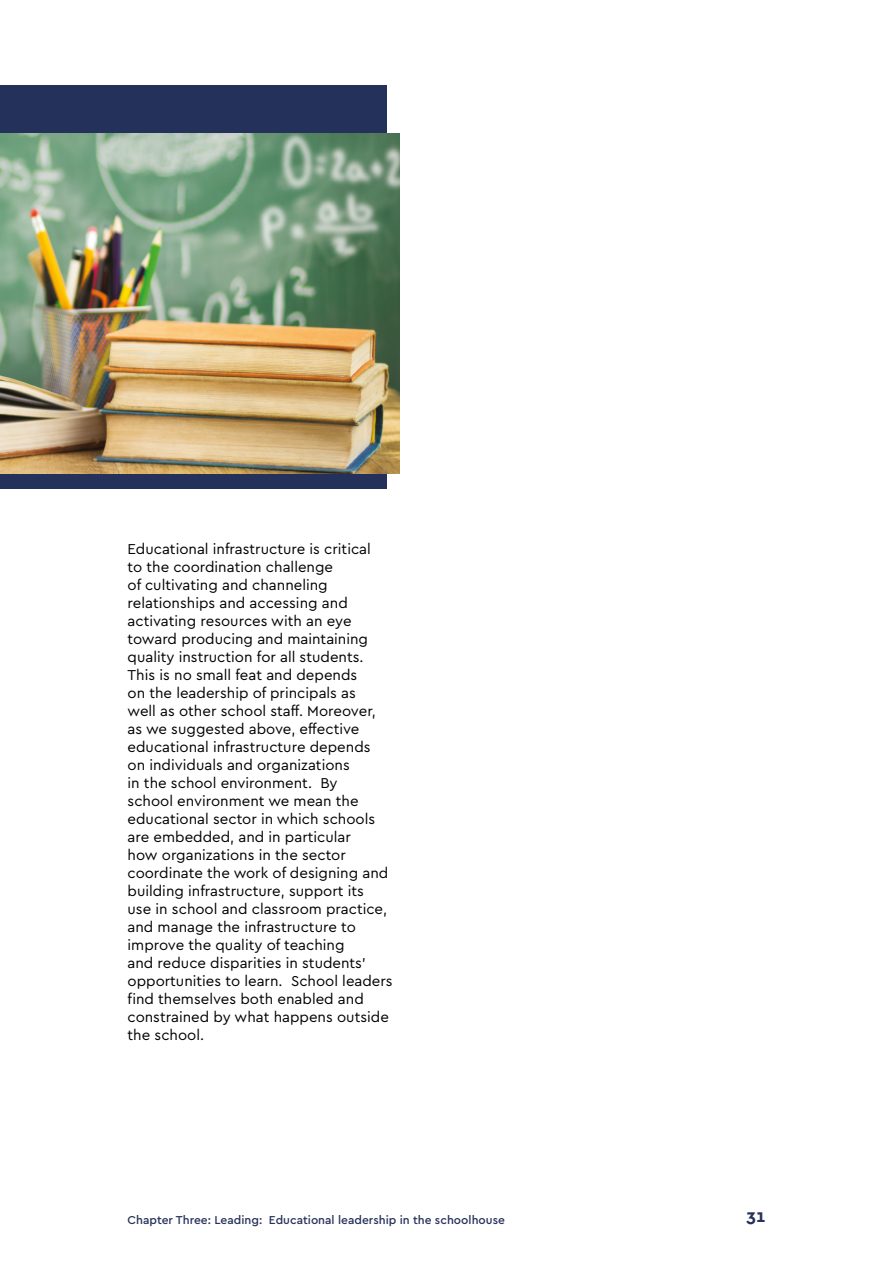
<style>
.page{position:relative;width:893px;height:1263px;background:#fff}
.page>*{position:absolute;margin:0;border:0;box-sizing:border-box;transform-origin:0 0}
.t1{font:700 18px "Cera Pro";color:#27315a}
.t2{font:15px/18px "Cera Pro";color:#000}
.t3{font:500 12px "Cera Pro";color:#27315a}
</style>
<div class="page">
<div style="left:0;top:85px;width:386px;height:404px;background:#24315a"></div>
<img style="left:0;top:134px;width:400px;height:339px">
<p class="t2" style="left:128px;top:539px;width:267px">Educational infrastructure is critical<br>to the coordination challenge<br>of cultivating and channeling relationships and accessing and activating resources with an eye toward producing and maintaining quality instruction for all students.<br>This is no small feat and depends<br>on the leadership of principals as<br>well as other school staff. Moreover, as we suggested above, effective educational infrastructure depends<br>on individuals and organizations<br>in the school environment. By<br>school environment we mean the educational sector in which schools are embedded, and in particular<br>how organizations in the sector coordinate the work of designing and building infrastructure, support its<br>use in school and classroom practice, and manage the infrastructure to improve the quality of teaching<br>and reduce disparities in students’ opportunities to learn. School leaders find themselves both enabled and constrained by what happens outside the school.</p>
<p class="t3" style="left:128px;top:1212px;width:379px">Chapter Three: Leading: Educational leadership in the schoolhouse</p>
<p class="t1" style="left:746px;top:1204px;width:20px">31</p>
</div>
